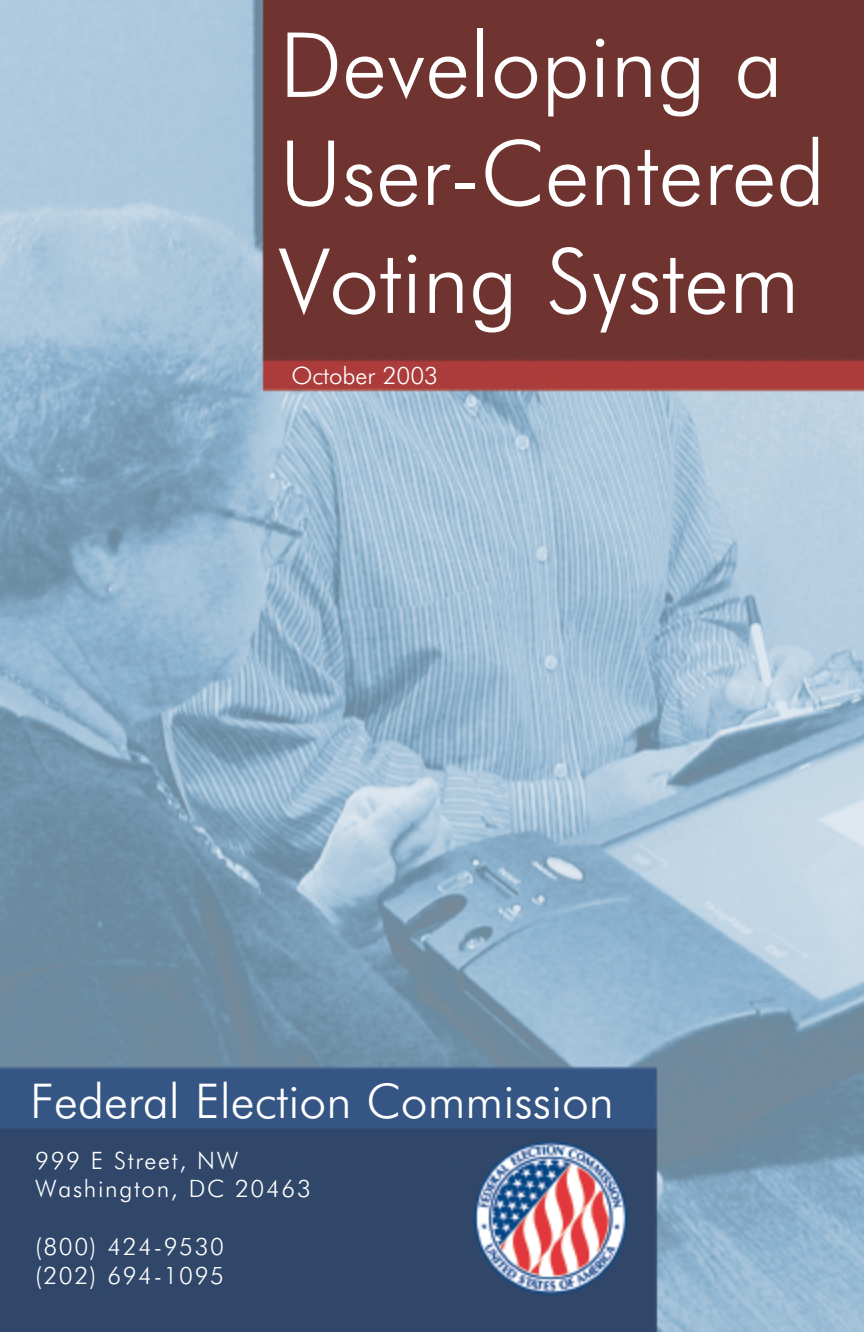
<style>
.page{position:relative;width:864px;height:1332px;background:#fff}
.page>*{position:absolute;margin:0;border:0;box-sizing:border-box;transform-origin:0 0}
.t1{font:300 90px/108px "Futura BT";color:#fff}
.t2{font:300 48px "Futura BT";color:#fff}
.t3{font:300 24px/28.8px "Futura BT";letter-spacing:.07em;color:#fff}
.t4{font:300 24px "Futura BT";color:#fff}
</style>
<div class="page">
<img style="left:0;top:0;width:864px;height:1332px">
<h1 class="t1" style="left:280px;top:12px;width:547px">Developing a<br>User-Centered<br>Voting System</h1>
<p class="t4" style="left:291px;top:362px;width:148px">October 2003</p>
<h2 class="t2" style="left:30px;top:1074px;width:585px">Federal Election Commission</h2>
<p class="t3" style="left:35px;top:1146px;width:277px">999 E Street, NW<br>Washington, DC 20463</p>
<p class="t3" style="left:35px;top:1232px;width:190px">(800) 424-9530 (202) 694-1095</p>
</div>
